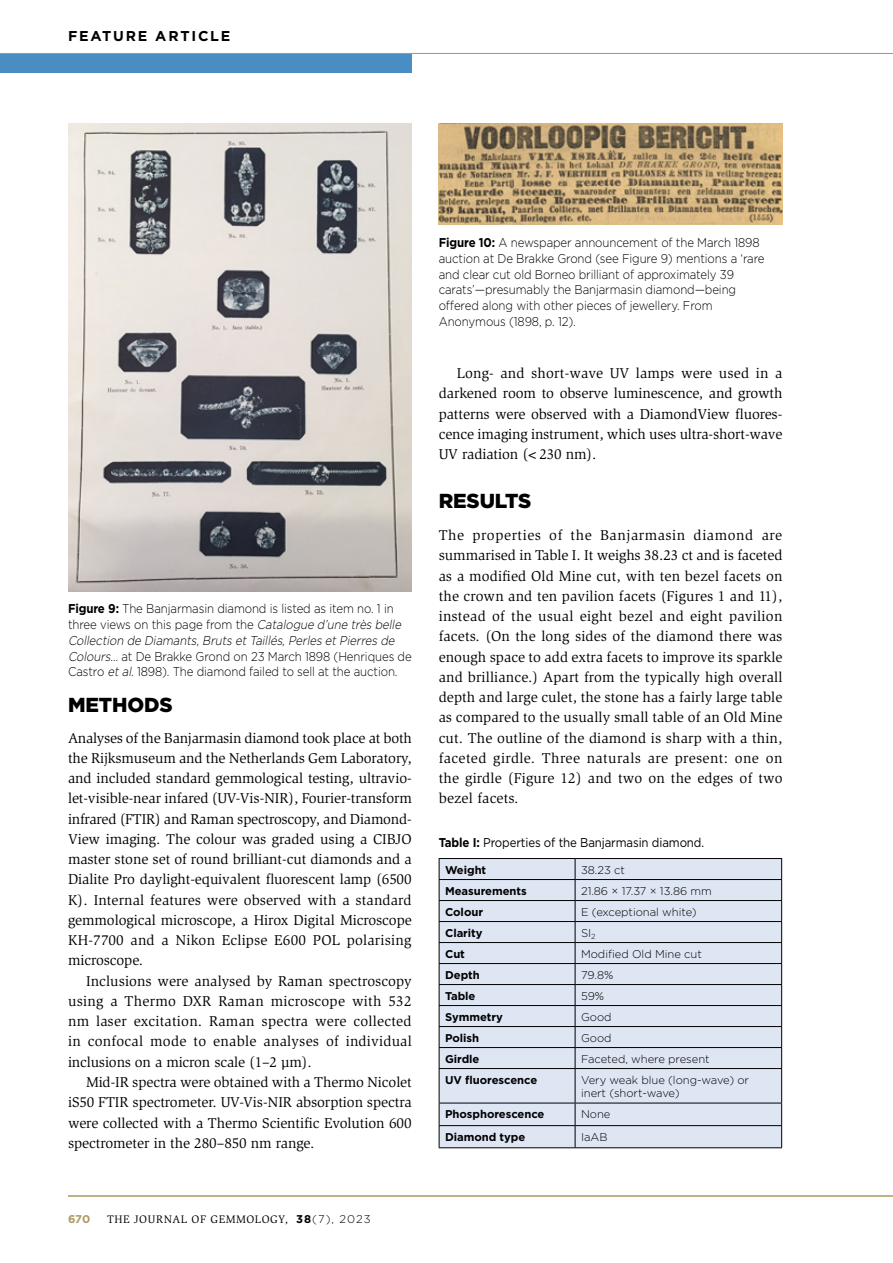
<style>
.page{position:relative;width:893px;height:1263px;background:#fff}
.page>*{position:absolute;margin:0;border:0;box-sizing:border-box;transform-origin:0 0}
.t1{font:900 20.25px "Gotham";letter-spacing:-.005em;color:#000}
.t2{font:14.7px/20.2px "Slimbach Std";letter-spacing:-.005em;color:#000;text-align:justify}
.t3{font:700 14.25px "Gotham";letter-spacing:.125em;color:#000}
.t4{font:300 12.75px/15.8px "Gotham";letter-spacing:-.01em;color:#000;scale:.9 1}
.t5{font:12.75px "Gotham";letter-spacing:-.01em;color:#000;scale:.9 1}
.t6{font:300 11.25px/13.5px "Gotham";letter-spacing:-.005em;color:#000}
.t7{font:700 11.25px "Gotham";letter-spacing:-.005em;color:#000}
.t8{font:11.25px "Slimbach Std";letter-spacing:.05em;color:#000}
.t9{font:700 11.25px "Gotham";color:#ae9a64}
.s1{font-weight:700}
.s2{font-style:italic}
.s3{font-family:"Gotham";font-weight:700}
.s4{font-family:"Gotham";font-weight:300}
</style>
<div class="page">
<div style="left:0;top:54px;width:412px;height:18px;background:#498dc3"></div>
<hr style="left:0;top:53px;width:893px;height:1px;background:#ae9a64">
<hr style="left:68px;top:1195px;width:825px;height:1px;background:#ae9a64">
<img style="left:68px;top:123px;width:344px;height:468px">
<img style="left:439px;top:123px;width:343px;height:101px">
<div style="left:440px;top:859px;width:341px;height:288px;background:#dee6f4"></div>
<hr style="left:439px;top:858px;width:136px;height:1px;background:#000">
<hr style="left:439px;top:879px;width:136px;height:1px;background:#000">
<hr style="left:575px;top:879px;width:207px;height:1px;background:#000">
<hr style="left:439px;top:900px;width:136px;height:1px;background:#000">
<hr style="left:575px;top:900px;width:207px;height:1px;background:#000">
<hr style="left:439px;top:921px;width:136px;height:1px;background:#000">
<hr style="left:575px;top:921px;width:207px;height:1px;background:#000">
<hr style="left:439px;top:942px;width:136px;height:1px;background:#000">
<hr style="left:575px;top:942px;width:207px;height:1px;background:#000">
<hr style="left:439px;top:963px;width:136px;height:1px;background:#000">
<hr style="left:575px;top:963px;width:207px;height:1px;background:#000">
<hr style="left:439px;top:984px;width:136px;height:1px;background:#000">
<hr style="left:575px;top:984px;width:207px;height:1px;background:#000">
<hr style="left:439px;top:1005px;width:136px;height:1px;background:#000">
<hr style="left:575px;top:1005px;width:207px;height:1px;background:#000">
<hr style="left:439px;top:1026px;width:136px;height:1px;background:#000">
<hr style="left:575px;top:1026px;width:207px;height:1px;background:#000">
<hr style="left:439px;top:1047px;width:136px;height:1px;background:#000">
<svg style="left:439px;top:859px;width:1px;height:209px"></svg>
<hr style="left:575px;top:1047px;width:207px;height:1px;background:#000">
<hr style="left:439px;top:1068px;width:136px;height:1px;background:#000">
<hr style="left:439px;top:1069px;width:1px;height:34px;background:#000">
<hr style="left:575px;top:1068px;width:207px;height:1px;background:#000">
<hr style="left:439px;top:1103px;width:136px;height:1px;background:#000">
<hr style="left:575px;top:1103px;width:207px;height:1px;background:#000">
<hr style="left:439px;top:1125px;width:136px;height:1px;background:#000">
<svg style="left:439px;top:1103px;width:1px;height:44px"></svg>
<hr style="left:575px;top:1125px;width:207px;height:1px;background:#000">
<hr style="left:439px;top:1147px;width:136px;height:1px;background:#000">
<hr style="left:575px;top:858px;width:207px;height:1px;background:#000">
<svg style="left:575px;top:859px;width:1px;height:209px"></svg>
<svg style="left:781px;top:859px;width:1px;height:209px"></svg>
<hr style="left:575px;top:1069px;width:1px;height:34px;background:#000">
<hr style="left:781px;top:1069px;width:1px;height:34px;background:#000">
<svg style="left:575px;top:1103px;width:1px;height:44px"></svg>
<svg style="left:781px;top:1103px;width:1px;height:44px"></svg>
<hr style="left:575px;top:1147px;width:207px;height:1px;background:#000">
<p class="t3" style="left:68px;top:27px;width:164px">FEATURE ARTICLE</p>
<p class="t4" style="left:68px;top:601px;width:383px"><span class="s1">Figure 9:</span> The Banjarmasin diamond is listed as item no. 1 in three views on this page from the <span class="s2">Catalogue d’une très belle Collection de Diamants,Bruts etTaillés,Perles etPierres de Colours</span>… at De Brakke Grond on 23 March 1898 (Henriques de Castro <span class="s2">etal</span>. 1898). The diamond failed to sell at the auction.</p>
<h1 class="t1" style="left:68px;top:691px;width:106px">METHODS</h1>
<p class="t2" style="left:68px;top:728px;width:345px">Analyses of the Banjarmasin diamond took place at both the Rijksmuseum and the Netherlands Gem Laboratory, and included standard gemmological testing, ultravio&shy;let-visible-near infared (UV-Vis-NIR), Fourier-transform infrared (FTIR) and Raman spectroscopy, and Diamond-View imaging. The colour was graded using a CIBJO master stone set of round brilliant-cut diamonds and a Dialite Pro daylight-equivalent fluorescent lamp (6500<br>K). Internal features were observed with a standard gemmological microscope, a Hirox Digital Microscope KH-7700 and a Nikon Eclipse E600 POL polarising microscope.</p>
<p class="t2" style="left:68px;top:971px;width:345px;text-indent:18px">Inclusions were analysed by Raman spectroscopy using a Thermo DXR Raman microscope with 532 nm laser excitation. Raman spectra were collected in confocal mode to enable analyses of individual inclusions on a micron scale (1–2 µm).</p>
<p class="t2" style="left:68px;top:1072px;width:345px;text-indent:18px">Mid-IR spectra were obtained with a Thermo Nicolet iS50 FTIR spectrometer. UV-Vis-NIR absorption spectra were collected with a Thermo Scientific Evolution 600 spectrometer in the 280–850 nm range.</p>
<p class="t9" style="left:68px;top:1212px;width:24px">670</p>
<p class="t8" style="left:107px;top:1213px;width:265px">THE JOURNAL OF GEMMOLOGY, <span class="s3">38</span><span class="s4">(7), 2023</span></p>
<p class="t4" style="left:439px;top:234px;width:364px"><span class="s1">Figure 10:</span> A newspaper announcement of the March 1898 auction at De Brakke Grond (see Figure 9) mentions a ‘rare and clear cut old Borneo brilliant of approximately 39 carats’—presumably the Banjarmasin diamond—being offered along with other pieces of jewellery. From Anonymous (1898, p. 12).</p>
<p class="t2" style="left:439px;top:363px;width:345px;text-indent:18px">Long- and short-wave UV lamps were used in a darkened room to observe luminescence, and growth patterns were observed with a DiamondView fluores&shy;cence imaging instrument, which uses ultra-short-wave UV radiation (&lt;230 nm).</p>
<h1 class="t1" style="left:439px;top:487px;width:94px">RESULTS</h1>
<p class="t2" style="left:439px;top:525px;width:345px">The properties of the Banjarmasin diamond are summarised in Table I. It weighs 38.23 ct and is faceted as a modified Old Mine cut, with ten bezel facets on the crown and ten pavilion facets (Figures 1 and 11), instead of the usual eight bezel and eight pavilion facets. (On the long sides of the diamond there was enough space to add extra facets to improve its sparkle and brilliance.) Apart from the typically high overall depth and large culet, the stone has a fairly large table as compared to the usually small table of an Old Mine cut. The outline of the diamond is sharp with a thin, faceted girdle. Three naturals are present: one on the girdle (Figure 12) and two on the edges of two bezel facets.</p>
<p class="t5" style="left:439px;top:834px;width:296px"><span class="s1">Table I:</span> Properties of the Banjarmasin diamond.</p>
<p class="t7" style="left:445px;top:862px;width:43px">Weight</p>
<p class="t6" style="left:581px;top:862px;width:45px">38.23 ct</p>
<p class="t7" style="left:445px;top:883px;width:83px">Measurements</p>
<p class="t6" style="left:581px;top:883px;width:132px">21.86 × 17.37 × 13.86 mm</p>
<p class="t7" style="left:445px;top:904px;width:39px">Colour</p>
<p class="t6" style="left:581px;top:904px;width:117px">E (exceptional white)</p>
<p class="t7" style="left:445px;top:925px;width:39px">Clarity</p>
<p class="t6" style="left:581px;top:925px;width:16px">SI<sub>2</sub></p>
<p class="t7" style="left:445px;top:946px;width:21px">Cut</p>
<p class="t6" style="left:581px;top:946px;width:122px">Modified Old Mine cut</p>
<p class="t7" style="left:445px;top:967px;width:36px">Depth</p>
<p class="t6" style="left:581px;top:967px;width:34px">79.8%</p>
<p class="t7" style="left:445px;top:988px;width:32px">Table</p>
<p class="t6" style="left:581px;top:988px;width:25px">59%</p>
<p class="t7" style="left:445px;top:1009px;width:59px">Symmetry</p>
<p class="t6" style="left:581px;top:1009px;width:32px">Good</p>
<p class="t7" style="left:445px;top:1030px;width:36px">Polish</p>
<p class="t6" style="left:581px;top:1030px;width:32px">Good</p>
<p class="t7" style="left:445px;top:1051px;width:36px">Girdle</p>
<p class="t6" style="left:581px;top:1051px;width:130px">Faceted, where present</p>
<p class="t7" style="left:445px;top:1072px;width:94px">UV fluorescence</p>
<p class="t6" style="left:581px;top:1072px;width:169px">Very weak blue (long-wave) or inert (short-wave)</p>
<p class="t7" style="left:445px;top:1107px;width:101px">Phosphorescence</p>
<p class="t6" style="left:581px;top:1107px;width:31px">None</p>
<p class="t7" style="left:445px;top:1129px;width:82px">Diamond type</p>
<p class="t6" style="left:581px;top:1129px;width:28px">IaAB</p>
</div>
